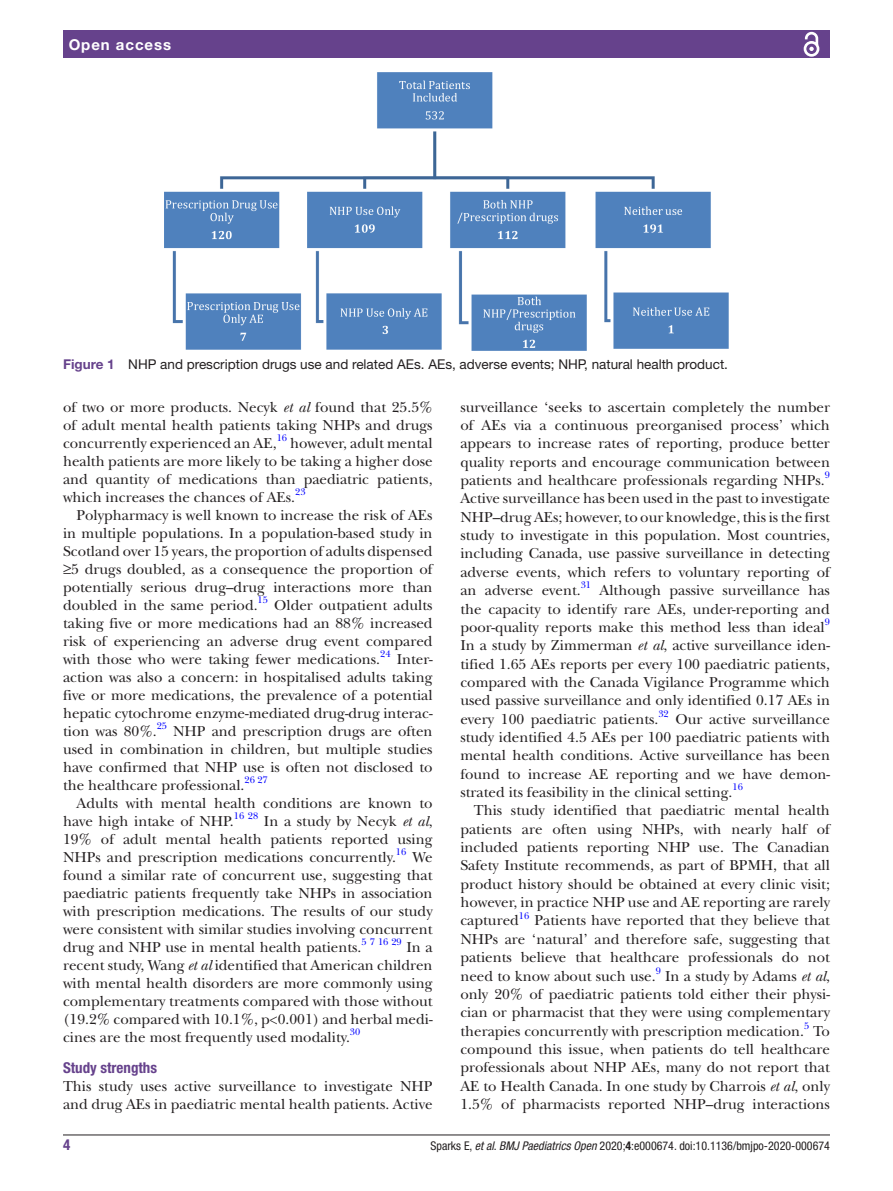
<style>
.page{position:relative;width:893px;height:1191px;background:#fff}
.page>*{position:absolute;margin:0;border:0;box-sizing:border-box;transform-origin:0 0}
.t1{font:15px/18.3px "New Baskerville";color:#231f20;text-align:justify}
.t2{font:700 condensed 15px "Helvetica Neue LT Std";color:#66428c}
.t3{font:700 15px "Helvetica Neue LT Std";letter-spacing:.065em;color:#fff}
.t4{font:13.5px "Helvetica Neue LT Std";color:#231f20}
.t5{font:condensed 12px "Helvetica Neue LT Std";color:#231f20}
.t6{font:9.9px "New Baskerville";color:#00f}
.s1{font-weight:700;color:#66428c}
.s2{font-style:italic}
.s3{font-weight:700}
</style>
<div class="page">
<hr style="left:63px;top:1134px;width:767px;height:1px;background:#231f20">
<div style="left:63px;top:31px;width:767px;height:27px;background:#66428c"></div>
<svg style="left:803px;top:31px;width:17px;height:26px"></svg>
<img style="left:164px;top:73px;width:564px;height:277px">
<p class="t3" style="left:69px;top:35px;width:104px">Open access</p>
<p class="t4" style="left:63px;top:356px;width:666px"><span class="s1">Figure 1</span> NHP and prescription drugs use and related AEs. AEs, adverse events; NHP, natural health product.</p>
<p class="t1" style="left:63px;top:398px;width:371px">of two or more products. Necyk <span class="s2">et al</span> found that 25.5% of adult mental health patients taking NHPs and drugs concurrently experienced an AE,</p>
<p class="t6" style="left:277px;top:432px;width:12px">16</p>
<p class="t1" style="left:63px;top:434px;width:371px;text-indent:227px">however, adult mental health patients are more likely to be taking a higher dose and quantity of medications than paediatric patients, which increases the chances of AEs.<sup>23</sup></p>
<p class="t1" style="left:63px;top:506px;width:371px;text-indent:14px">Polypharmacy is well known to increase the risk of AEs in multiple populations. In a population-based study in Scotland over 15 years, the proportion of adults dispensed ≥5 drugs doubled, as a consequence the proportion of potentially serious drug–drug interactions more than doubled in the same period.</p>
<p class="t6" style="left:258px;top:594px;width:12px">15</p>
<p class="t1" style="left:63px;top:596px;width:371px;text-indent:211px">Older outpatient adults taking five or more medications had an 88% increased risk of experiencing an adverse drug event compared with those who were taking fewer medications.</p>
<p class="t6" style="left:380px;top:648px;width:12px">24</p>
<p class="t1" style="left:63px;top:650px;width:371px;text-indent:334px">Inter&shy;action was also a concern: in hospitalised adults taking five or more medications, the prevalence of a potential hepatic cytochrome enzyme-mediated drug-drug interac&shy;tion was 80%.</p>
<p class="t6" style="left:157px;top:720px;width:12px">25</p>
<p class="t1" style="left:63px;top:722px;width:371px;text-indent:110px">NHP and prescription drugs are often used in combination in children, but multiple studies have confirmed that NHP use is often not disclosed to the healthcare professional.</p>
<p class="t6" style="left:244px;top:774px;width:25px">26 27</p>
<p class="t1" style="left:63px;top:794px;width:371px;text-indent:14px">Adults with mental health conditions are known to have high intake of NHP.</p>
<p class="t6" style="left:234px;top:810px;width:26px">16 28</p>
<p class="t1" style="left:63px;top:812px;width:371px;text-indent:201px">In a study by Necyk <span class="s2">et al</span>, 19% of adult mental health patients reported using NHPs and prescription medications concurrently.</p>
<p class="t6" style="left:396px;top:846px;width:12px">16</p>
<p class="t1" style="left:63px;top:848px;width:371px;text-indent:349px">We found a similar rate of concurrent use, suggesting that paediatric patients frequently take NHPs in association with prescription medications. The results of our study were consistent with similar studies involving concurrent drug and NHP use in mental health patients.</p>
<p class="t6" style="left:361px;top:936px;width:42px">5 7 16 29</p>
<p class="t1" style="left:63px;top:938px;width:371px;text-indent:343px">In a recent study, Wang <span class="s2">et al</span> identified that American children with mental health disorders are more commonly using complementary treatments compared with those without (19.2% compared with 10.1%, p&lt;0.001) and herbal medi&shy;cines are the most frequently used modality.</p>
<p class="t6" style="left:350px;top:1026px;width:12px">30</p>
<p class="t2" style="left:63px;top:1059px;width:96px">Study strengths</p>
<p class="t1" style="left:63px;top:1077px;width:371px">This study uses active surveillance to investigate NHP and drug AEs in paediatric mental health patients. Active</p>
<p class="t1" style="left:460px;top:398px;width:371px">surveillance ‘seeks to ascertain completely the number of AEs via a continuous preorganised process’ which appears to increase rates of reporting, produce better quality reports and encourage communication between patients and healthcare professionals regarding NHPs.<sup>9<br></sup>Active surveillance has been used in the past to investigate NHP–drug AEs; however, to our knowledge, this is the first study to investigate in this population. Most countries, including Canada, use passive surveillance in detecting adverse events, which refers to voluntary reporting of an adverse event.</p>
<p class="t6" style="left:581px;top:579px;width:12px">31</p>
<p class="t1" style="left:460px;top:581px;width:371px;text-indent:139px">Although passive surveillance has the capacity to identify rare AEs, under-reporting and poor-quality reports make this method less than ideal</p>
<p class="t6" style="left:825px;top:616px;width:7px">9</p>
<p class="t1" style="left:460px;top:636px;width:371px">In a study by Zimmerman <span class="s2">et al</span>, active surveillance iden&shy;tified 1.65 AEs reports per every 100 paediatric patients, compared with the Canada Vigilance Programme which used passive surveillance and only identified 0.17 AEs in every 100 paediatric patients.<sup>32</sup> Our active surveillance study identified 4.5 AEs per 100 paediatric patients with mental health conditions. Active surveillance has been found to increase AE reporting and we have demon&shy;strated its feasibility in the clinical setting.</p>
<p class="t6" style="left:732px;top:781px;width:12px">16</p>
<p class="t1" style="left:460px;top:801px;width:371px;text-indent:14px">This study identified that paediatric mental health patients are often using NHPs, with nearly half of included patients reporting NHP use. The Canadian Safety Institute recommends, as part of BPMH, that all product history should be obtained at every clinic visit; however, in practice NHP use and AE reporting are rarely captured</p>
<p class="t6" style="left:519px;top:909px;width:12px">16</p>
<p class="t1" style="left:460px;top:911px;width:371px;text-indent:74px">Patients have reported that they believe that NHPs are ‘natural’ and therefore safe, suggesting that patients believe that healthcare professionals do not need to know about such use.</p>
<p class="t6" style="left:656px;top:964px;width:7px">9</p>
<p class="t1" style="left:460px;top:966px;width:371px;text-indent:205px">In a study by Adams <span class="s2">et al</span>, only 20% of paediatric patients told either their physi&shy;cian or pharmacist that they were using complementary therapies concurrently with prescription medication.</p>
<p class="t6" style="left:804px;top:1019px;width:7px">5</p>
<p class="t1" style="left:460px;top:1021px;width:371px;text-indent:353px">To compound this issue, when patients do tell healthcare professionals about NHP AEs, many do not report that AE to Health Canada. In one study by Charrois <span class="s2">et al</span>, only 1.5% of pharmacists reported NHP–drug interactions</p>
<p class="t2" style="left:63px;top:1135px;width:9px">4</p>
<p class="t5" style="left:430px;top:1138px;width:401px">Sparks E, <span class="s2">et al</span>. <span class="s2">BMJ Paediatrics Open</span> 2020;<span class="s3">4</span>:e000674. doi:10.1136/bmjpo-2020-000674</p>
</div>
